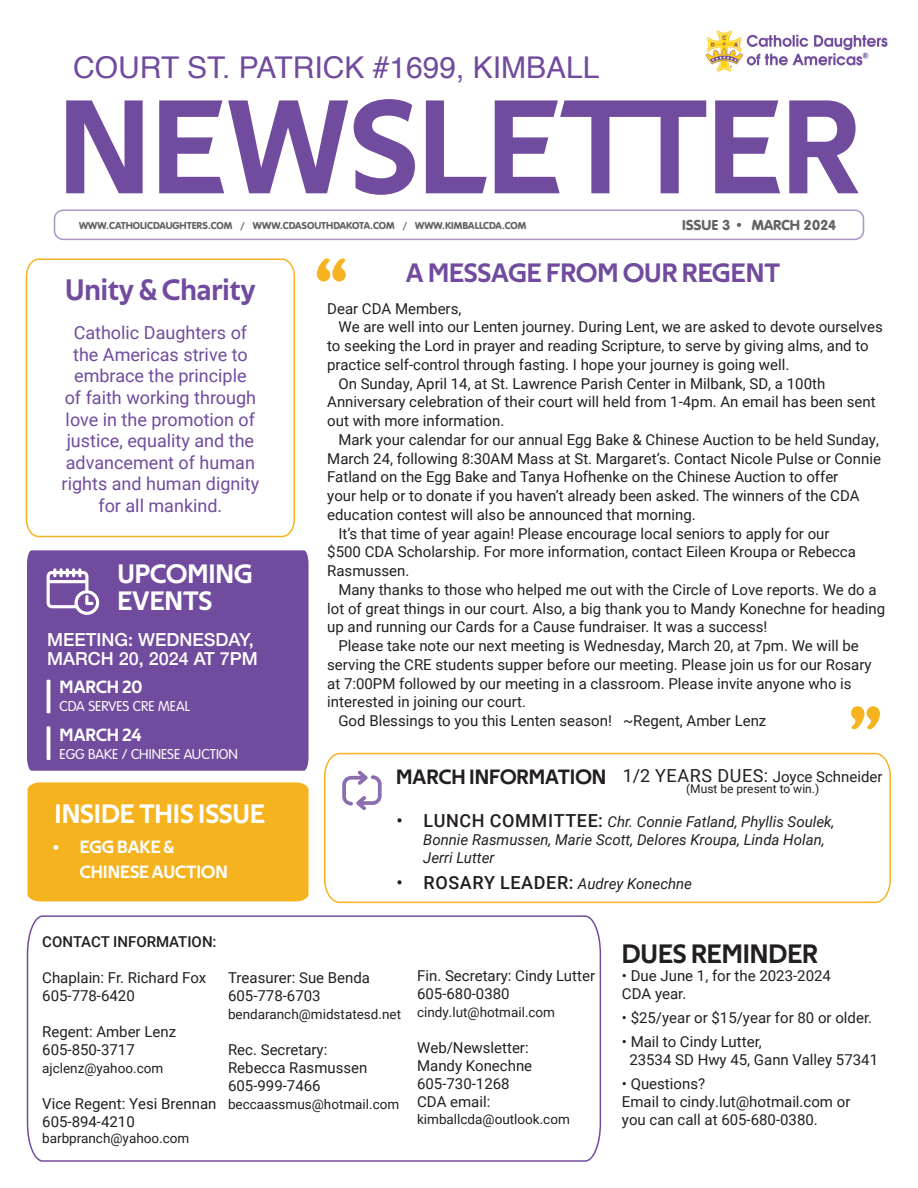
<style>
.page{position:relative;width:918px;height:1188px;background:#fff}
.page>*{position:absolute;margin:0;border:0;box-sizing:border-box;transform-origin:0 0}
.Heading{font:135px "Techna Sans";color:#714b9d}
.Body{font:57px "Cooper Black Std";color:#f5b320}
.Subhead__Left{font:30px "Helvetica";color:#714b9d}
.Brand_Slogan{font:30px "Techna Sans";color:#714b9d}
.Topic{font:27px/27px "Techna Sans";color:#fff}
.Topic-2{font:27px "Techna Sans";color:#714b9d}
.Topic-3{font:27px "Techna Sans";color:#231f20}
.Topic-4{font:21px "Techna Sans";color:#231f20}
.Brand_Slogan-2{font:18px/21.6px "Roboto";color:#714b9d;text-align:center}
.Body_leading_6pt{font:18px/25.5px "Techna Sans";color:#fff}
.Body_leading_6pt-2{font:500 18px/19.5px "Helvetica Neue";color:#fff}
.t1{font:500 18px "Roboto";letter-spacing:.035em;color:#231f20}
.Body-2{font:15px/18.8px "Roboto";color:#231f20}
.t2{font:italic 15px/18px "Roboto";color:#231f20}
.Body_leading_6pt-3{font:300 15px "VAG Rundschrift D";color:#fff}
.Bullet{font:15px "Roboto";color:#231f20}
.Body-3{font:500 15px "Roboto";color:#231f20}
.Description_Right{font:15px "VAG Rundschrift D";color:#636366}
.Body-4{font:13.5px "Roboto";color:#231f20}
.Bullet-2{font:12px "Roboto";color:#231f20}
.Description_Left{font:10.5px "VAG Rundschrift D";color:#636366}
.s1{font-weight:500;font-style:normal;font-size:18px}
.s2{font-weight:400;font-style:italic;font-size:15px}
.s3{font-size:18px}
</style>
<div class="page">
<svg style="left:324px;top:752px;width:567px;height:152px"></svg>
<svg style="left:342px;top:770px;width:40px;height:40px"></svg>
<div style="left:28px;top:782px;width:281px;height:119px;background:#f5b320"></div>
<div style="left:27px;top:550px;width:282px;height:221px;background:#714b9d"></div>
<svg style="left:47px;top:568px;width:52px;height:47px"></svg>
<svg style="left:47px;top:680px;width:3px;height:33px"></svg>
<svg style="left:54px;top:210px;width:810px;height:30px"></svg>
<img style="left:705px;top:30px;width:183px;height:42px">
<svg style="left:26px;top:915px;width:576px;height:247px"></svg>
<svg style="left:25px;top:258px;width:271px;height:280px"></svg>
<svg style="left:47px;top:726px;width:3px;height:34px"></svg>
<p class="Subhead__Left" style="left:73px;top:44px;width:528px">COURT ST. PATRICK #1699, KIMBALL</p>
<p class="Heading" style="left:58px;top:68px;width:804px">NEWSLETTER</p>
<p class="Description_Left" style="left:79px;top:219px;width:449px">WWW.CATHOLICDAUGHTERS.COM / WWW.CDASOUTHDAKOTA.COM / WWW.KIMBALLCDA.COM</p>
<p class="Description_Right" style="left:682px;top:216px;width:156px">ISSUE 3 • MARCH 2024</p>
<p class="Brand_Slogan" style="left:65px;top:272px;width:192px">Unity &amp; Charity</p>
<p class="Brand_Slogan-2" style="left:62px;top:321px;width:199px">Catholic Daughters of the Americas strive to embrace the principle<br>of faith working through love in the promotion of justice, equality and the advancement of human rights and human dignity for all mankind.</p>
<p class="Topic" style="left:117px;top:560px;width:137px">UPCOMING<br>EVENTS</p>
<p class="Body_leading_6pt-2" style="left:47px;top:628px;width:212px">MEETING: WEDNESDAY,<br>MARCH 20, 2024 AT 7PM</p>
<p class="Body_leading_6pt" style="left:60px;top:675px;width:84px">MARCH 20</p>
<p class="Body_leading_6pt-3" style="left:60px;top:698px;width:132px">CDA SERVES CRE MEAL</p>
<p class="Body_leading_6pt" style="left:60px;top:722px;width:83px">MARCH 24</p>
<p class="Body_leading_6pt-3" style="left:60px;top:746px;width:180px">EGG BAKE / CHINESE AUCTION</p>
<p class="Topic" style="left:54px;top:800px;width:212px">INSIDE THIS ISSUE</p>
<p class="Body_leading_6pt" style="left:80px;top:834px;width:149px;text-indent:-27px">• EGG BAKE &amp;<br>CHINESE AUCTION</p>
<p class="Body" style="left:314px;top:245px;width:35px">“</p>
<p class="Topic-2" style="left:406px;top:257px;width:375px">A MESSAGE FROM OUR REGENT</p>
<p class="Body-2" style="left:327px;top:298px;width:136px">Dear CDA Members,</p>
<p class="Body-2" style="left:338px;top:317px;width:546px">We are well into our Lenten journey. During Lent, we are asked to devote ourselves</p>
<p class="Body-2" style="left:327px;top:336px;width:543px">to seeking the Lord in prayer and reading Scripture, to serve by giving alms, and to</p>
<p class="Body-2" style="left:327px;top:355px;width:464px">practice self-control through fasting. I hope your journey is going well.</p>
<p class="Body-2" style="left:327px;top:373px;width:550px;text-indent:11px">On Sunday, April 14, at St. Lawrence Parish Center in Milbank, SD, a 100th<br>Anniversary celebration of their court will held from 1-4pm. An email has been sent out with more information.</p>
<p class="Body-2" style="left:327px;top:430px;width:555px;text-indent:11px">Mark your calendar for our annual Egg Bake &amp; Chinese Auction to be held Sunday, March 24, following 8:30AM Mass at St. Margaret’s. Contact Nicole Pulse or Connie Fatland on the Egg Bake and Tanya Hofhenke on the Chinese Auction to offer<br>your help or to donate if you haven’t already been asked. The winners of the CDA education contest will also be announced that morning.</p>
<p class="Body-2" style="left:327px;top:523px;width:530px;text-indent:11px">It’s that time of year again! Please encourage local seniors to apply for our $500 CDA Scholarship. For more information, contact Eileen Kroupa or Rebecca<br>Rasmussen.</p>
<p class="Body-2" style="left:327px;top:580px;width:559px;text-indent:11px">Many thanks to those who helped me out with the Circle of Love reports. We do a lot of great things in our court. Also, a big thank you to Mandy Konechne for heading up and running our Cards for a Cause fundraiser. It was a success!</p>
<p class="Body-2" style="left:327px;top:636px;width:546px;text-indent:11px">Please take note our next meeting is Wednesday, March 20, at 7pm. We will be serving the CRE students supper before our meeting. Please join us for our Rosary at 7:00PM followed by our meeting in a classroom. Please invite anyone who is interested in joining our court.</p>
<p class="Body-2" style="left:338px;top:711px;width:430px">God Blessings to you this Lenten season! ~Regent, Amber Lenz</p>
<p class="Body" style="left:849px;top:693px;width:35px">”</p>
<p class="Topic-4" style="left:396px;top:764px;width:212px">MARCH INFORMATION</p>
<p class="t2" style="left:423px;top:812px;width:413px;text-indent:-27px"><span class="s1">• LUNCH COMMITTEE:</span> Chr. Connie Fatland, Phyllis Soulek,<br>Bonnie Rasmussen, Marie Scott, Delores Kroupa, Linda Holan,<br>Jerri Lutter</p>
<p class="t1" style="left:397px;top:870px;width:297px">• ROSARY LEADER: <span class="s2">Audrey Konechne</span></p>
<p class="Bullet" style="left:623px;top:766px;width:261px"><span class="s3">1/2 YEARS DUES:</span> Joyce Schneider</p>
<p class="Bullet-2" style="left:686px;top:780px;width:135px">(Must be present to win.)</p>
<p class="Body-3" style="left:42px;top:931px;width:176px">CONTACT INFORMATION:</p>
<p class="Body-2" style="left:42px;top:968px;width:165px">Chaplain: Fr. Richard Fox</p>
<p class="Body-2" style="left:42px;top:986px;width:94px">605-778-6420</p>
<p class="Body-2" style="left:42px;top:1022px;width:135px">Regent: Amber Lenz</p>
<p class="Body-2" style="left:42px;top:1040px;width:94px">605-850-3717</p>
<p class="Body-4" style="left:42px;top:1059px;width:123px">ajclenz@yahoo.com</p>
<p class="Body-2" style="left:42px;top:1094px;width:176px">Vice Regent: Yesi Brennan</p>
<p class="Body-2" style="left:42px;top:1112px;width:94px">605-894-4210</p>
<p class="Body-4" style="left:42px;top:1129px;width:149px">barbpranch@yahoo.com</p>
<p class="Body-2" style="left:228px;top:968px;width:144px">Treasurer: Sue Benda</p>
<p class="Body-2" style="left:228px;top:986px;width:94px">605-778-6703</p>
<p class="Body-4" style="left:228px;top:1005px;width:175px">bendaranch@midstatesd.net</p>
<p class="Body-2" style="left:228px;top:1040px;width:141px;line-height:18px">Rec. Secretary:<br>Rebecca Rasmussen</p>
<p class="Body-2" style="left:228px;top:1076px;width:94px">605-999-7466</p>
<p class="Body-4" style="left:228px;top:1095px;width:173px">beccaassmus@hotmail.com</p>
<p class="Body-2" style="left:417px;top:966px;width:179px">Fin. Secretary: Cindy Lutter</p>
<p class="Body-2" style="left:417px;top:984px;width:94px">605-680-0380</p>
<p class="Body-4" style="left:417px;top:1003px;width:140px">cindy.lut@hotmail.com</p>
<p class="Body-2" style="left:417px;top:1038px;width:113px">Web/Newsletter:</p>
<p class="Body-2" style="left:417px;top:1056px;width:117px">Mandy Konechne</p>
<p class="Body-2" style="left:417px;top:1074px;width:94px">605-730-1268</p>
<p class="Body-2" style="left:417px;top:1092px;width:75px">CDA email:</p>
<p class="Body-4" style="left:417px;top:1109px;width:154px">kimballcda@outlook.com</p>
<p class="Topic-3" style="left:622px;top:938px;width:198px">DUES REMINDER</p>
<p class="Body-2" style="left:622px;top:966px;width:211px;line-height:18px">• Due June 1, for the 2023-2024<br>CDA year.</p>
<p class="Body-2" style="left:622px;top:1008px;width:252px">• $25/year or $15/year for 80 or older.</p>
<p class="Body-2" style="left:629px;top:1032px;width:250px;line-height:18px;text-indent:-7px">• Mail to Cindy Lutter,<br>23534 SD Hwy 45, Gann Valley 57341</p>
<p class="Body-2" style="left:622px;top:1074px;width:230px;line-height:18px">• Questions?<br>Email to cindy.lut@hotmail.com or you can call at 605-680-0380.</p>
</div>
